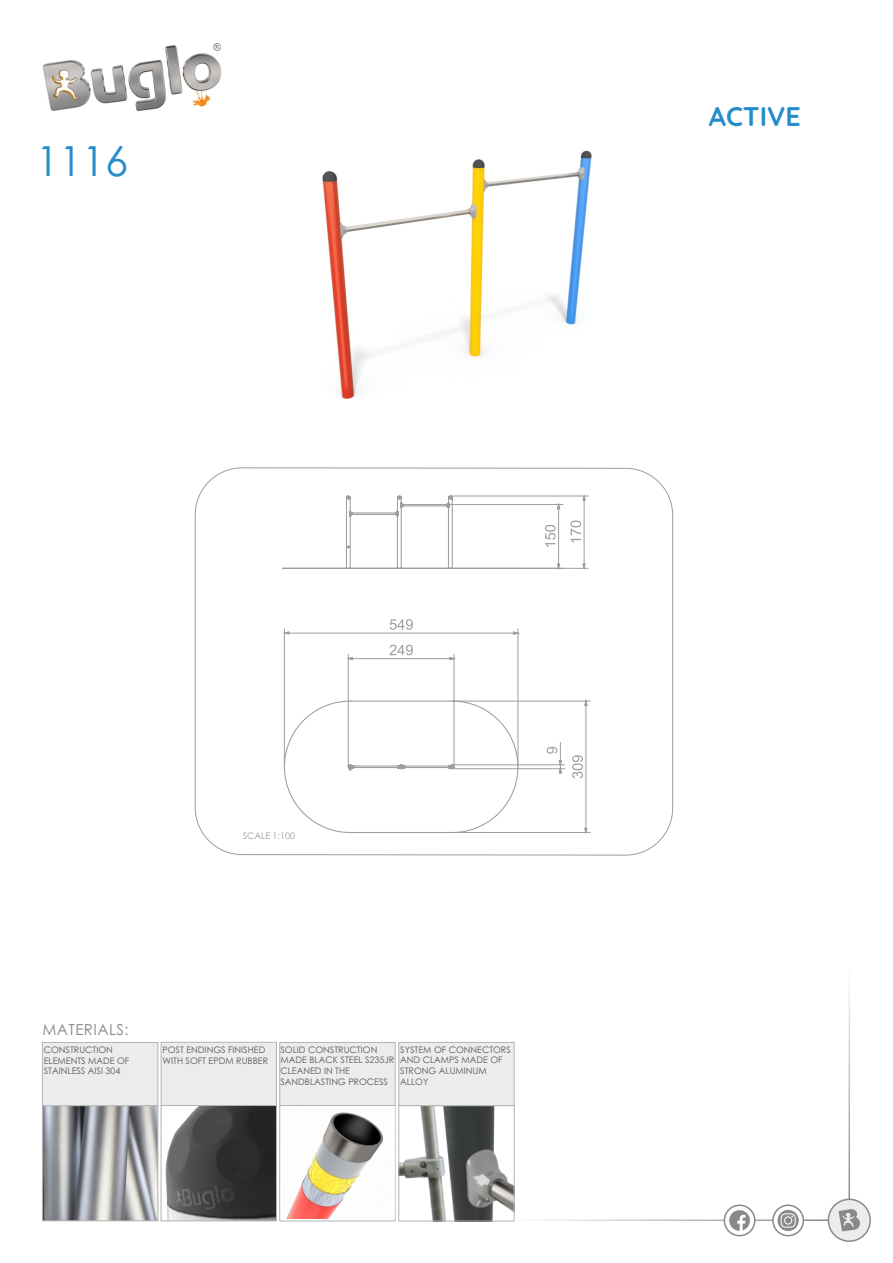
<style>
.page{position:relative;width:893px;height:1263px;background:#fff}
.page>*{position:absolute;margin:0;border:0;box-sizing:border-box;transform-origin:0 0}
.t1{font:41.4px "Century Gothic";color:#278ccc}
.t2{font:700 27px "Quicksand";color:#278ccc}
.t3{font:15.15px "Century Gothic";letter-spacing:.03em;color:#898989}
.t4{font:9px/10.6px "Century Gothic";color:#5b5b5b}
.t5{font:9px "Century Gothic";color:#9d9e9e}
</style>
<div class="page">
<hr style="left:514px;top:1219px;width:315px;height:2px;background:#898989">
<img style="left:42px;top:43px;width:180px;height:68px">
<div style="left:828px;top:1198px;width:43px;height:44px;background:#ebecec;border:2px solid #898989;border-radius:50%"></div>
<svg style="left:839px;top:1209px;width:21px;height:22px"></svg>
<svg style="left:724px;top:1204px;width:31px;height:32px"></svg>
<svg style="left:729px;top:1210px;width:21px;height:21px"></svg>
<svg style="left:772px;top:1204px;width:32px;height:32px"></svg>
<svg style="left:778px;top:1210px;width:21px;height:21px"></svg>
<svg style="left:781px;top:1213px;width:15px;height:14px"></svg>
<hr style="left:848px;top:963px;width:2px;height:236px;background:#898989">
<img style="left:400px;top:1107px;width:113px;height:112px">
<div style="left:398px;top:1105px;width:117px;height:116px;border:1px solid #b2b3b3"></div>
<img style="left:165px;top:1107px;width:110px;height:112px">
<div style="left:161px;top:1105px;width:116px;height:116px;border:1px solid #b2b3b3"></div>
<div style="left:279px;top:1105px;width:117px;height:116px;border:1px solid #b2b3b3"></div>
<img style="left:283px;top:1106px;width:112px;height:112px">
<img style="left:44px;top:1107px;width:112px;height:112px">
<div style="left:42px;top:1105px;width:116px;height:116px;border:1px solid #b2b3b3"></div>
<svg style="left:42px;top:1041px;width:473px;height:65px"></svg>
<svg style="left:195px;top:467px;width:478px;height:388px"></svg>
<hr style="left:348px;top:654px;width:1px;height:113px;background:#9d9e9e">
<hr style="left:454px;top:654px;width:1px;height:113px;background:#9d9e9e">
<hr style="left:284px;top:629px;width:1px;height:138px;background:#9d9e9e">
<hr style="left:518px;top:629px;width:1px;height:138px;background:#9d9e9e">
<hr style="left:516px;top:568px;width:72px;height:1px;background:#9d9e9e">
<hr style="left:450px;top:496px;width:138px;height:1px;background:#9d9e9e">
<hr style="left:448px;top:504px;width:115px;height:1px;background:#9d9e9e">
<hr style="left:452px;top:832px;width:138px;height:1px;background:#9d9e9e">
<hr style="left:452px;top:701px;width:138px;height:1px;background:#9d9e9e">
<hr style="left:452px;top:764px;width:113px;height:1px;background:#9d9e9e">
<hr style="left:452px;top:768px;width:113px;height:1px;background:#9d9e9e">
<svg style="left:347px;top:645px;width:108px;height:16px"></svg>
<svg style="left:283px;top:619px;width:236px;height:16px"></svg>
<svg style="left:545px;top:495px;width:41px;height:74px"></svg>
<svg style="left:572px;top:700px;width:16px;height:132px"></svg>
<svg style="left:547px;top:742px;width:15px;height:32px"></svg>
<svg style="left:281px;top:495px;width:237px;height:75px"></svg>
<svg style="left:283px;top:700px;width:236px;height:133px"></svg>
<img style="left:322px;top:150px;width:270px;height:249px">
<h1 class="t1" style="left:36px;top:145px;width:93px">1116</h1>
<h2 class="t2" style="left:709px;top:99px;width:94px">ACTIVE</h2>
<h3 class="t3" style="left:42px;top:1023px;width:88px">MATERIALS:</h3>
<p class="t5" style="left:243px;top:832px;width:54px">SCALE 1:100</p>
<p class="t4" style="left:400px;top:1045px;width:112px">SYSTEM OF CONNECTORS<br>AND CLAMPS MADE OF<br>STRONG ALUMINUM<br>ALLOY</p>
<p class="t4" style="left:44px;top:1045px;width:87px">CONSTRUCTION<br>ELEMENTS MADE OF<br>STAINLESS AISI 304</p>
<p class="t4" style="left:162px;top:1045px;width:107px">POST ENDINGS FINISHED<br>WITH SOFT EPDM RUBBER</p>
<p class="t4" style="left:280px;top:1045px;width:115px">SOLID CONSTRUCTION<br>MADE BLACK STEEL S235JR<br>CLEANED IN THE<br>SANDBLASTING PROCESS</p>
<p class="t4" style="left:162px;top:1046px;width:107px">POST ENDINGS FINISHED<br>WITH SOFT EPDM RUBBER</p>
</div>
